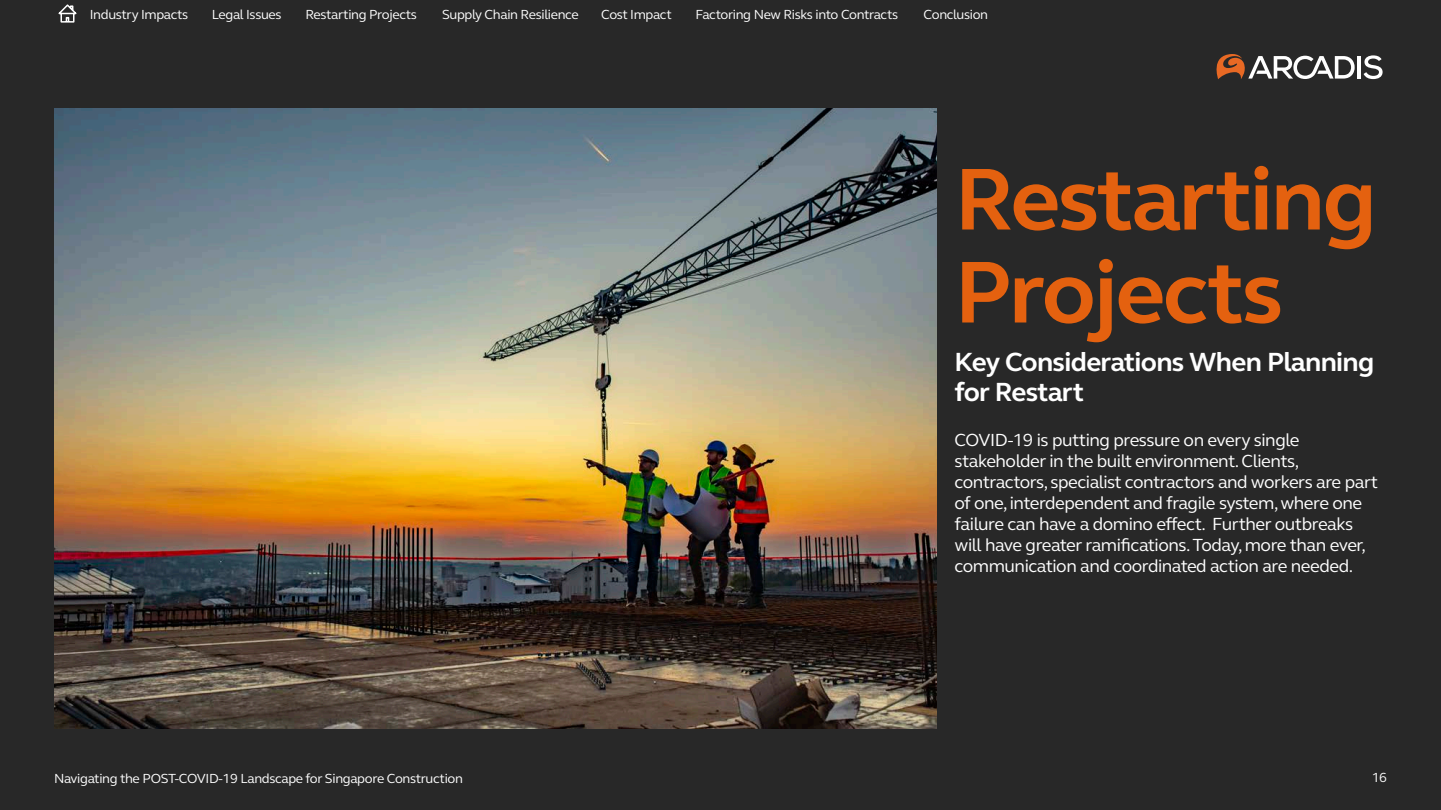
<style>
.page{position:relative;width:1441px;height:810px;background:#fff}
.page>*{position:absolute;margin:0;border:0;box-sizing:border-box;transform-origin:0 0}
.t1{font:700 90px/93px "FS Elliot Pro";letter-spacing:-.025em;color:#e4610f}
.t2{font:700 27px/30px "FS Elliot Pro";letter-spacing:-.025em;color:#fff}
.t3{font:18px/21px "FS Elliot Pro";letter-spacing:-.025em;color:#fff}
.t4{font:13.5px "FS Elliot Pro";letter-spacing:-.025em;color:#fff}
</style>
<div class="page">
<div style="left:0;top:0;width:1440px;height:810px;background:#282828"></div>
<img style="left:54px;top:108px;width:882px;height:621px">
<hr style="left:1357px;top:56px;width:3px;height:23px;background:#fff">
<svg style="left:1363px;top:55px;width:19px;height:24px"></svg>
<svg style="left:1216px;top:54px;width:138px;height:25px"></svg>
<svg style="left:58px;top:4px;width:19px;height:19px"></svg>
<p class="t4" style="left:90px;top:5px;width:100px">Industry Impacts</p>
<p class="t4" style="left:212px;top:5px;width:71px">Legal Issues</p>
<p class="t4" style="left:305px;top:5px;width:113px">Restarting Projects</p>
<p class="t4" style="left:442px;top:5px;width:138px">Supply Chain Resilience</p>
<p class="t4" style="left:601px;top:5px;width:72px">Cost Impact</p>
<p class="t4" style="left:695px;top:5px;width:204px">Factoring New Risks into Contracts</p>
<p class="t4" style="left:923px;top:5px;width:66px">Conclusion</p>
<p class="t1" style="left:954px;top:151px;width:423px">Restarting<br>Projects</p>
<p class="t2" style="left:954px;top:347px;width:421px">Key Considerations When Planning for Restart</p>
<p class="t3" style="left:954px;top:428px;width:425px">COVID-19 is putting pressure on every single stakeholder in the built environment. Clients, contractors, specialist contractors and workers are part of one, interdependent and fragile system, where one failure can have a domino effect. Further outbreaks will have greater ramifications. Today, more than ever, communication and coordinated action are needed.</p>
<p class="t4" style="left:54px;top:769px;width:410px">Navigating the POST-COVID-19 Landscape for Singapore Construction</p>
<p class="t4" style="left:1371px;top:768px;width:17px">16</p>
</div>
